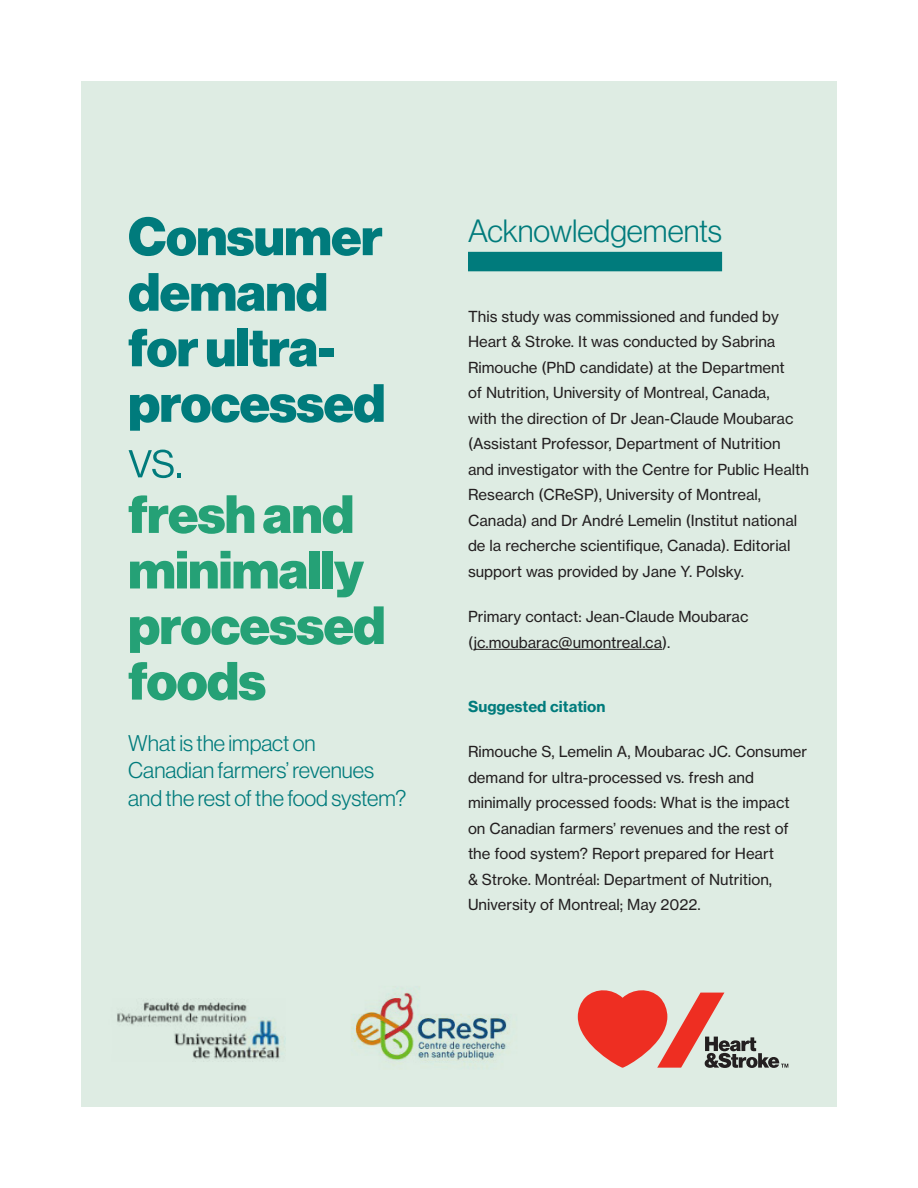
<style>
.page{position:relative;width:918px;height:1188px;background:#fff}
.page>*{position:absolute;margin:0;border:0;box-sizing:border-box;transform-origin:0 0}
.t1{font:52.65px/55.5px "N Haas Grotesk DS Pro 95 Blk";letter-spacing:-.01em;color:#007b7c}
.t2{font:52.65px/55.5px "N Haas Grotesk DS Pro 95 Blk";letter-spacing:-.01em;color:#25a176}
.t3{font:52.65px "N Haas Grotesk DS Pro 45 Lt";color:#007b7c}
.subhead_1{font:31.5px "N Haas Grotesk DS Pro 45 Lt";color:#007b7c}
.t4{font:22.2px/27.5px "N Haas Grotesk DS Pro 45 Lt";color:#007b7c}
.bodycopy{font:15px/25.5px "N Haas Grotesk TX Pro 55 Rg";color:#231f20}
.bodycopy-2{font:15px "N Haas Grotesk TX Pro 75 Bd";color:#007b7c}
</style>
<div class="page">
<div style="left:81px;top:81px;width:756px;height:1026px;background:#deece3"></div>
<div style="left:468px;top:252px;width:254px;height:19px;background:#007b7c"></div>
<hr style="left:474px;top:649px;width:188px;height:1px;background:#231f20">
<svg style="left:578px;top:990px;width:210px;height:78px"></svg>
<img style="left:351px;top:990px;width:158px;height:76px">
<img style="left:117px;top:999px;width:169px;height:60px">
<p class="t1" style="left:128px;top:210px;width:259px">Consumer demand for ultra&shy;processed</p>
<p class="t3" style="left:128px;top:429px;width:56px">vs.</p>
<p class="t2" style="left:128px;top:487px;width:259px">fresh and minimally processed foods</p>
<p class="t4" style="left:128px;top:729px;width:280px">What is the impact on<br>Canadian farmers’ revenues and the rest of the food system?</p>
<p class="subhead_1" style="left:468px;top:213px;width:256px">Acknowledgements</p>
<p class="bodycopy" style="left:468px;top:303px;width:343px">This study was commissioned and funded by Heart &amp; Stroke. It was conducted by Sabrina Rimouche (PhD candidate) at the Department<br>of Nutrition, University of Montreal, Canada,<br>with the direction of Dr Jean-Claude Moubarac (Assistant Professor, Department of Nutrition and investigator with the Centre for Public Health Research (CReSP), University of Montreal, Canada) and Dr André Lemelin (Institut national de la recherche scientifique, Canada). Editorial support was provided by Jane Y. Polsky.</p>
<p class="bodycopy" style="left:468px;top:604px;width:282px">Primary contact: Jean-Claude Moubarac (jc.moubarac@umontreal.ca).</p>
<p class="bodycopy-2" style="left:468px;top:697px;width:139px">Suggested citation</p>
<p class="bodycopy" style="left:468px;top:739px;width:341px">Rimouche S, Lemelin A, Moubarac JC. Consumer demand for ultra-processed vs. fresh and minimally processed foods: What is the impact on Canadian farmers’ revenues and the rest of the food system? Report prepared for Heart<br>&amp; Stroke. Montréal: Department of Nutrition, University of Montreal; May 2022.</p>
</div>
